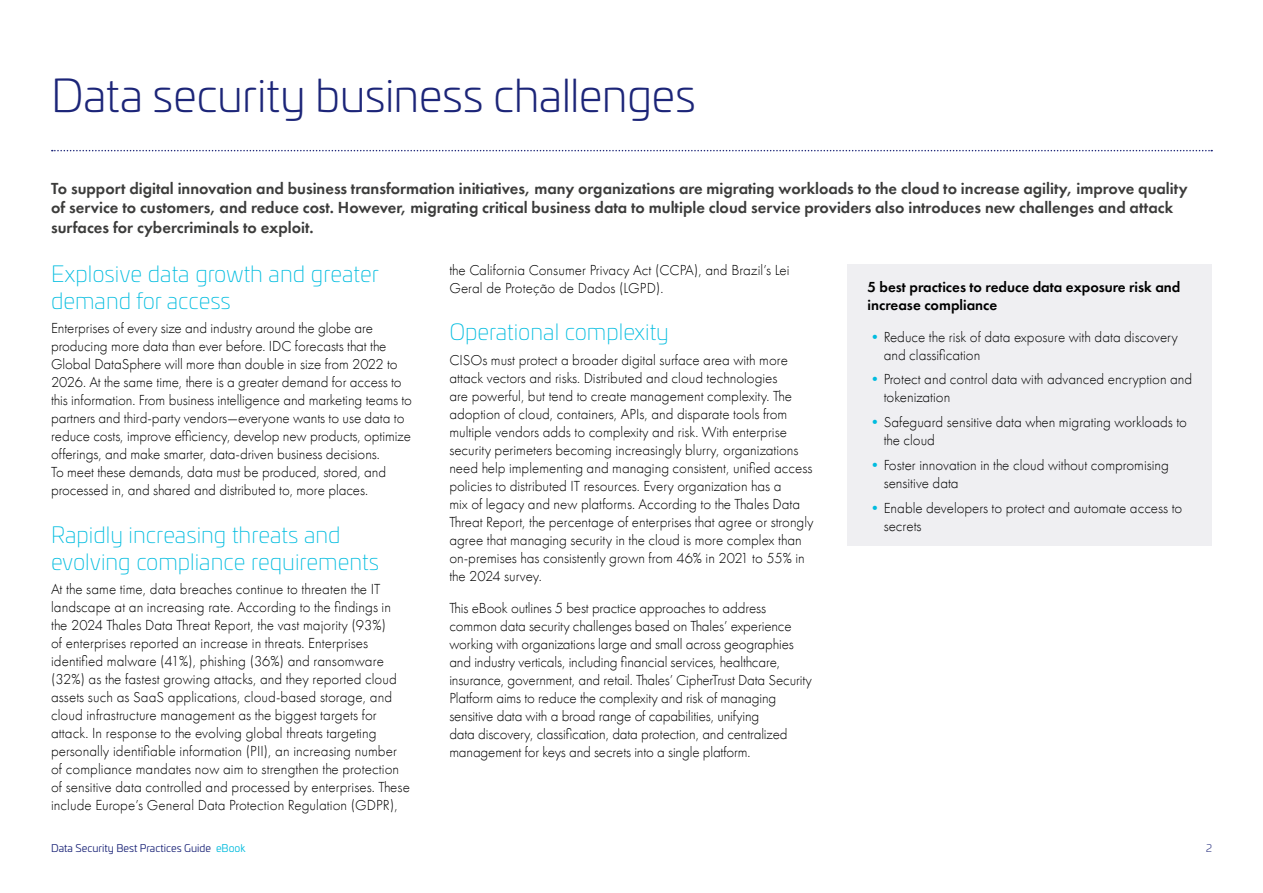
<style>
.page{position:relative;width:1263px;height:893px;background:#fff}
.page>*{position:absolute;margin:0;border:0;box-sizing:border-box;transform-origin:0 0}
.t1{font:300 45px "Univia Pro";letter-spacing:-.01em;color:#1c2578}
.t2{font:200 22.5px/27px "Univia Pro";color:#00bcdf}
.t3{font:600 16.5px/19.5px "Futura PT";color:#3c3c3b}
.t4{font:300 15px/18px "Futura PT";color:#000}
.t5{font:600 15px/18px "Futura PT";color:#000}
.t6{font:10.5px "Univia Pro";color:#1c2578}
.t7{font:300 10.5px "Univia Pro";color:#1c2578}
.s1{font-weight:400;color:#00bcdf}
.s2{color:#0bd}
</style>
<div class="page">
<svg style="left:52px;top:150px;width:1160px;height:1px"></svg>
<div style="left:848px;top:264px;width:364px;height:281px;background:#efeff2"></div>
<h1 class="t1" style="left:51px;top:63px;width:646px">Data security business challenges</h1>
<p class="t3" style="left:51px;top:178px;width:1138px">To support digital innovation and business transformation initiatives, many organizations are migrating workloads to the cloud to increase agility, improve quality of service to customers, and reduce cost. However, migrating critical business data to multiple cloud service providers also introduces new challenges and attack surfaces for cybercriminals to exploit.</p>
<h2 class="t2" style="left:51px;top:259px;width:329px">Explosive data growth and greater demand for access</h2>
<p class="t4" style="left:51px;top:319px;width:363px">Enterprises of every size and industry around the globe are producing more data than ever before. IDC forecasts that the Global DataSphere will more than double in size from 2022 to 2026. At the same time, there is a greater demand for access to this information. From business intelligence and marketing teams to partners and third-party vendors—everyone wants to use data to reduce costs, improve efficiency, develop new products, optimize offerings, and make smarter, data-driven business decisions.<br>To meet these demands, data must be produced, stored, and processed in, and shared and distributed to, more places.</p>
<h2 class="t2" style="left:51px;top:520px;width:329px">Rapidly increasing threats and evolving compliance requirements</h2>
<p class="t4" style="left:51px;top:580px;width:360px">At the same time, data breaches continue to threaten the IT landscape at an increasing rate. According to the findings in the 2024 Thales Data Threat Report, the vast majority (93%)<br>of enterprises reported an increase in threats. Enterprises identified malware (41%), phishing (36%) and ransomware (32%) as the fastest growing attacks, and they reported cloud assets such as SaaS applications, cloud-based storage, and cloud infrastructure management as the biggest targets for attack. In response to the evolving global threats targeting personally identifiable information (PII), an increasing number of compliance mandates now aim to strengthen the protection of sensitive data controlled and processed by enterprises. These include Europe’s General Data Protection Regulation (GDPR),</p>
<p class="t4" style="left:449px;top:261px;width:342px">the California Consumer Privacy Act (CCPA), and Brazil’s Lei<br>Geral de Proteção de Dados (LGPD).</p>
<h2 class="t2" style="left:449px;top:318px;width:221px">Operational complexity</h2>
<p class="t4" style="left:449px;top:351px;width:366px">CISOs must protect a broader digital surface area with more attack vectors and risks. Distributed and cloud technologies<br>are powerful, but tend to create management complexity. The adoption of cloud, containers, APIs, and disparate tools from multiple vendors adds to complexity and risk. With enterprise security perimeters becoming increasingly blurry, organizations need help implementing and managing consistent, unified access policies to distributed IT resources. Every organization has a<br>mix of legacy and new platforms. According to the Thales Data Threat Report, the percentage of enterprises that agree or strongly agree that managing security in the cloud is more complex than on-premises has consistently grown from 46% in 2021 to 55% in the 2024 survey.</p>
<p class="t4" style="left:449px;top:599px;width:364px">This eBook outlines 5 best practice approaches to address common data security challenges based on Thales’ experience working with organizations large and small across geographies and industry verticals, including financial services, healthcare, insurance, government, and retail. Thales’ CipherTrust Data Security Platform aims to reduce the complexity and risk of managing sensitive data with a broad range of capabilities, unifying<br>data discovery, classification, data protection, and centralized management for keys and secrets into a single platform.</p>
<p class="t5" style="left:867px;top:278px;width:314px">5 best practices to reduce data exposure risk and increase compliance</p>
<p class="t4" style="left:884px;top:328px;width:296px;text-indent:-16px"><span class="s1">•</span>Reduce the risk of data exposure with data discovery and classification</p>
<p class="t4" style="left:884px;top:370px;width:310px;text-indent:-16px"><span class="s1">•</span>Protect and control data with advanced encryption and tokenization</p>
<p class="t4" style="left:884px;top:413px;width:305px;text-indent:-16px"><span class="s1">•</span>Safeguard sensitive data when migrating workloads to the cloud</p>
<p class="t4" style="left:884px;top:456px;width:287px;text-indent:-16px"><span class="s1">•</span>Foster innovation in the cloud without compromising sensitive data</p>
<p class="t4" style="left:884px;top:499px;width:300px;text-indent:-16px"><span class="s1">•</span>Enable developers to protect and automate access to secrets</p>
<p class="t6" style="left:51px;top:841px;width:196px">Data Security Best Practices Guide <span class="s2">eBook</span></p>
<p class="t7" style="left:1206px;top:841px;width:7px">2</p>
</div>
